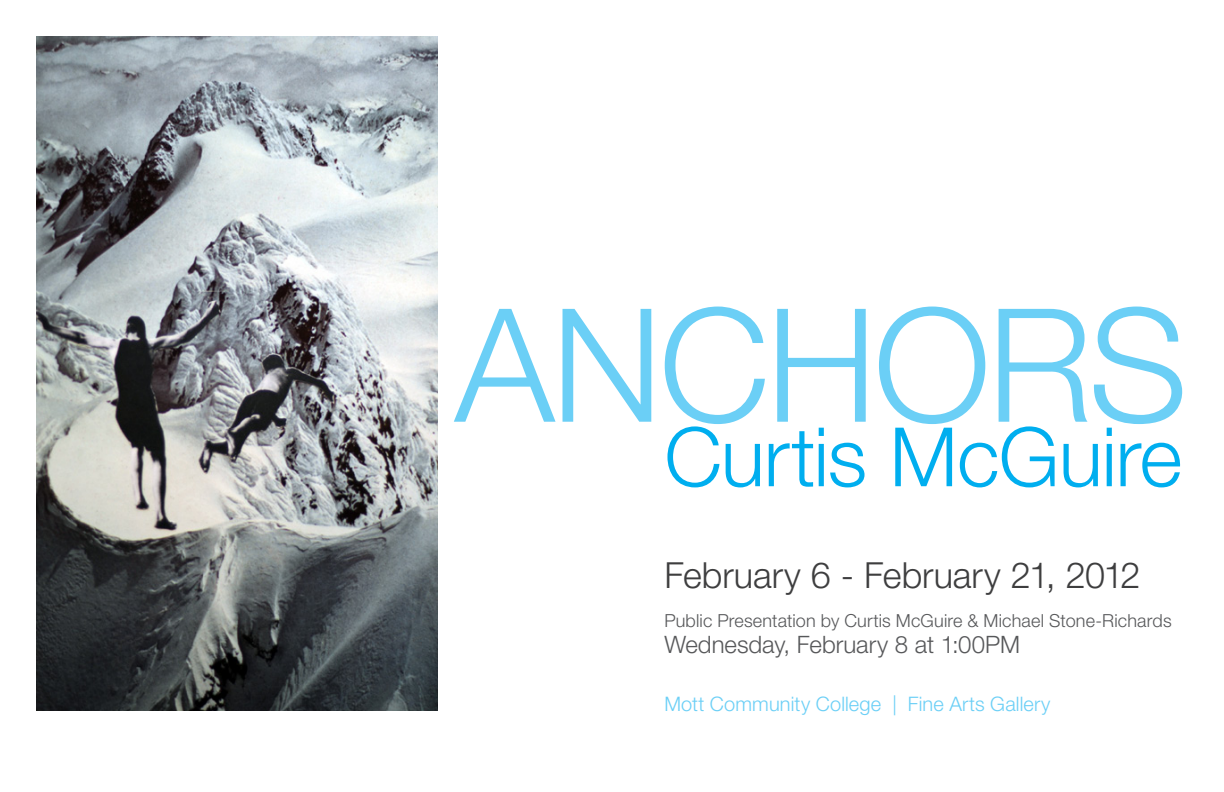
<style>
.page{position:relative;width:1224px;height:792px;background:#fff}
.page>*{position:absolute;margin:0;border:0;box-sizing:border-box;transform-origin:0 0}
.t1{font:300 158px "Helvetica Neue LT Std";letter-spacing:-.025em;color:#6bcff6}
.t2{font:300 82px "Helvetica Neue LT Std";letter-spacing:-.015em;color:#00aeef}
.t3{font:300 36px "Helvetica Neue LT Std";color:#3e3e3f}
.t4{font:300 24px "Helvetica Neue LT Std";color:#57585a}
.t5{font:300 20px "Helvetica Neue LT Std";letter-spacing:.005em;color:#6bcff6}
.t6{font:300 18px "Helvetica Neue LT Std";letter-spacing:.01em;color:#57585a}
</style>
<div class="page">
<img style="left:36px;top:36px;width:401px;height:675px">
<p class="t1" style="left:455px;top:269px;width:734px">ANCHORS</p>
<p class="t2" style="left:664px;top:407px;width:519px">Curtis McGuire</p>
<p class="t3" style="left:664px;top:553px;width:478px">February 6 - February 21, 2012</p>
<p class="t6" style="left:664px;top:610px;width:509px">Public Presentation by Curtis McGuire &amp; Michael Stone-Richards</p>
<p class="t4" style="left:664px;top:630px;width:357px">Wednesday, February 8 at 1:00PM</p>
<p class="t5" style="left:664px;top:692px;width:388px">Mott Community College | Fine Arts Gallery</p>
</div>
